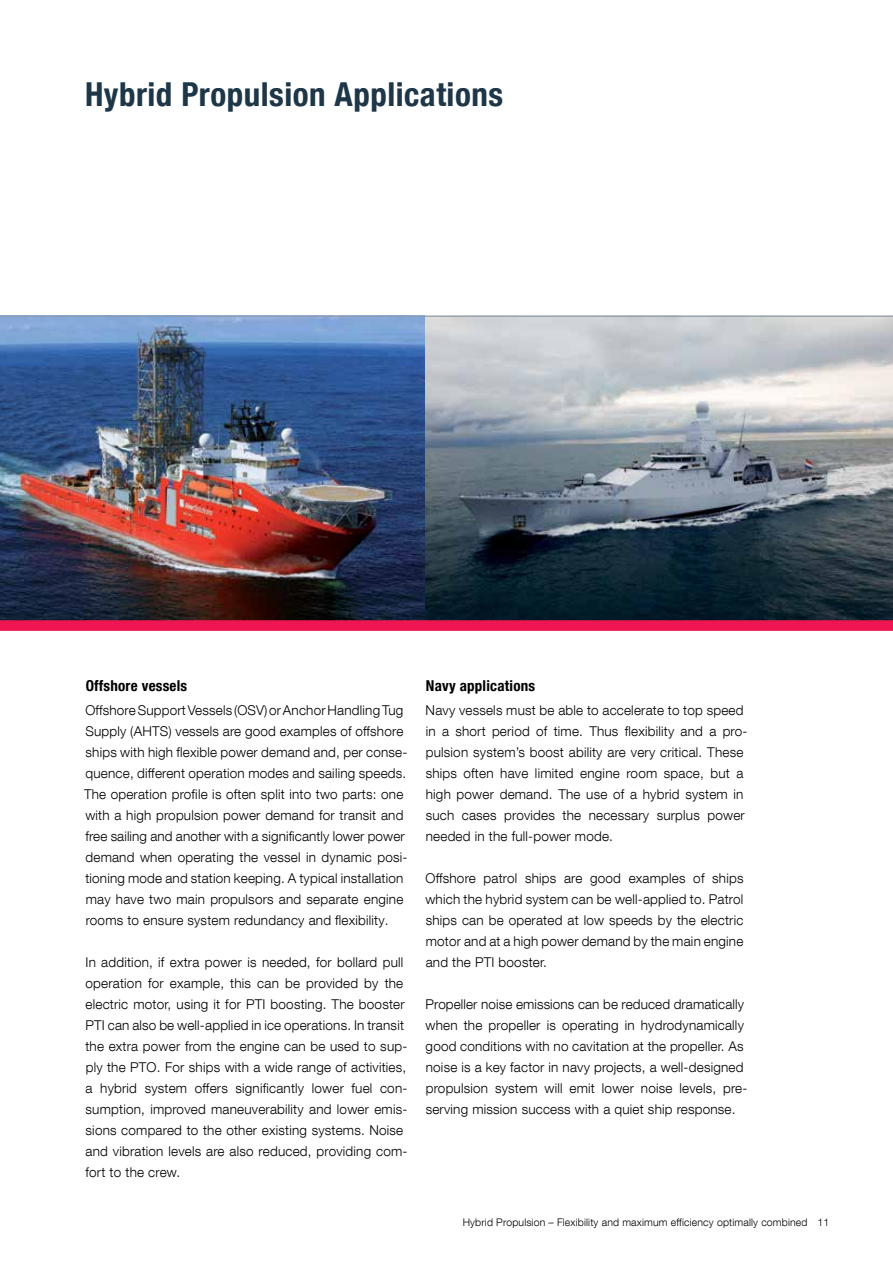
<style>
.page{position:relative;width:893px;height:1263px;background:#fff}
.page>*{position:absolute;margin:0;border:0;box-sizing:border-box;transform-origin:0 0}
.t1{font:33px "MAN Helvetica Neue 77 Bold Cond";letter-spacing:.015em;color:#1d3648}
.t2{font:15px "MAN Helvetica Neue 77 Bold Cond";letter-spacing:.015em;color:#000}
.t3{font:300 13.5px/21px "MAN Helvetica Neue 45";letter-spacing:.015em;color:#000}
.t4{font:300 10.5px "MAN Helvetica Neue 45";letter-spacing:.015em;color:#000}
</style>
<div class="page">
<img style="left:0;top:317px;width:893px;height:303px">
<div style="left:0;top:620px;width:893px;height:11px;background:#ed1651"></div>
<hr style="left:0;top:316px;width:893px;height:1px;background:#8d9aa8">
<h1 class="t1" style="left:85px;top:74px;width:419px">Hybrid Propulsion Applications</h1>
<p class="t2" style="left:86px;top:676px;width:103px">Offshore vessels</p>
<p class="t3" style="left:84px;top:699px;width:325px">Offshore Support Vessels (OSV) or Anchor Handling Tug Supply (AHTS) vessels are good examples of offshore ships with high flexible power demand and, per conse&shy;quence, different operation modes and sailing speeds.<br>The operation profile is often split into two parts: one with a high propulsion power demand for transit and free sailing and another with a significantly lower power demand when operating the vessel in dynamic posi&shy;tioning mode and station keeping. A typical installation may have two main propulsors and separate engine rooms to ensure system redundancy and flexibility.</p>
<p class="t3" style="left:85px;top:951px;width:324px">In addition, if extra power is needed, for bollard pull operation for example, this can be provided by the electric motor, using it for PTI boosting. The booster PTI can also be well-applied in ice operations. In transit the extra power from the engine can be used to sup&shy;ply the PTO. For ships with a wide range of activities, a hybrid system offers significantly lower fuel con&shy;sumption, improved maneuverability and lower emis&shy;sions compared to the other existing systems. Noise and vibration levels are also reduced, providing com&shy;fort to the crew.</p>
<p class="t2" style="left:426px;top:676px;width:111px">Navy applications</p>
<p class="t3" style="left:426px;top:699px;width:323px">Navy vessels must be able to accelerate to top speed in a short period of time. Thus flexibility and a pro&shy;pulsion system’s boost ability are very critical. These ships often have limited engine room space, but a high power demand. The use of a hybrid system in such cases provides the necessary surplus power needed in the full-power mode.</p>
<p class="t3" style="left:425px;top:867px;width:320px;text-align:justify">Offshore patrol ships are good examples of ships which the hybrid system can be well-applied to. Patrol ships can be operated at low speeds by the electric motor and at a high power demand by the main engine and the PTI booster.</p>
<p class="t3" style="left:425px;top:993px;width:324px">Propeller noise emissions can be reduced dramatically when the propeller is operating in hydrodynamically good conditions with no cavitation at the propeller. As noise is a key factor in navy projects, a well-designed propulsion system will emit lower noise levels, pre&shy;serving mission success with a quiet ship response.</p>
<p class="t4" style="left:463px;top:1216px;width:368px">Hybrid Propulsion – Flexibility and maximum efficiency optimally combined 11</p>
</div>
